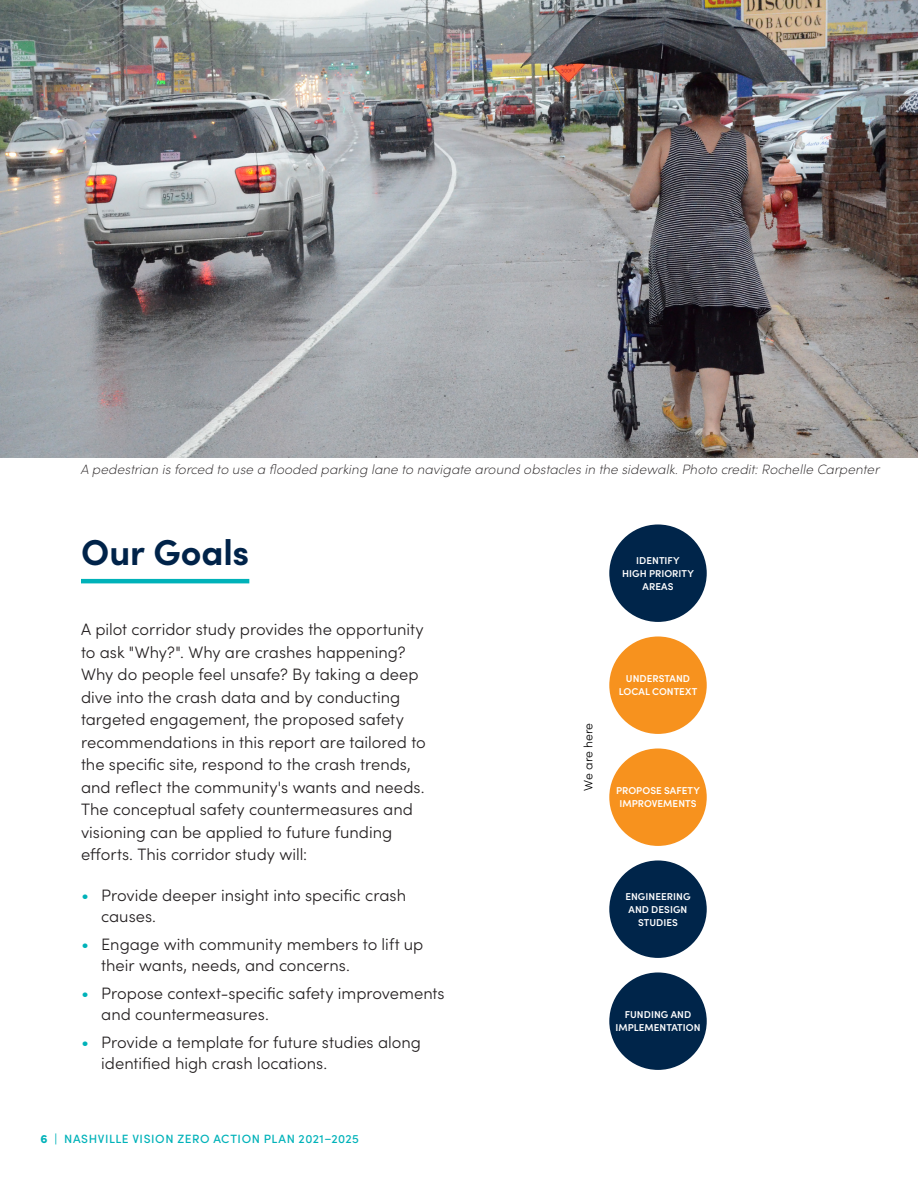
<style>
.page{position:relative;width:918px;height:1188px;background:#fff}
.page>*{position:absolute;margin:0;border:0;box-sizing:border-box;transform-origin:0 0}
.t1{font:700 36px "Sofia Pro";letter-spacing:-.005em;color:#002349}
.Body{font:300 16.5px/22.5px "Sofia Pro";color:#231f20}
.t2{font:italic 200 13.5px "Sofia Pro";letter-spacing:.01em;color:#231f20}
.t3{font:300 12.15px "Sofia Pro";letter-spacing:-.01em;color:#000}
.t4{font:500 12px "Sofia Pro";letter-spacing:.04em;color:#00b2b9}
.t5{font:600 9.9px/13.4px "Sofia Pro";letter-spacing:.005em;color:#fff;text-align:center}
.s1{font-size:18px;color:#00b2b9}
.s2{font-weight:900}
</style>
<div class="page">
<img style="left:0;top:0;width:918px;height:457px">
<hr style="left:81px;top:579px;width:168px;height:4px;background:#00b2b9">
<div style="left:609px;top:524px;width:98px;height:98px;background:#00254a;border-radius:50%"></div>
<div style="left:609px;top:636px;width:98px;height:98px;background:#f7921e;border-radius:50%"></div>
<div style="left:609px;top:748px;width:98px;height:98px;background:#f7921e;border-radius:50%"></div>
<div style="left:609px;top:860px;width:98px;height:98px;background:#00254a;border-radius:50%"></div>
<div style="left:609px;top:972px;width:98px;height:98px;background:#00254a;border-radius:50%"></div>
<p class="t2" style="left:81px;top:460px;width:800px">A pedestrian is forced to use a flooded parking lane to navigate around obstacles in the sidewalk. Photo credit: Rochelle Carpenter</p>
<h1 class="t1" style="left:81px;top:525px;width:170px">Our Goals</h1>
<p class="Body" style="left:81px;top:617px;width:346px">A pilot corridor study provides the opportunity to ask "Why?". Why are crashes happening?<br>Why do people feel unsafe? By taking a deep dive into the crash data and by conducting targeted engagement, the proposed safety recommendations in this report are tailored to the specific site, respond to the crash trends, and reflect the community's wants and needs.<br>The conceptual safety countermeasures and visioning can be applied to future funding efforts. This corridor study will:</p>
<p class="Body" style="left:101px;top:884px;width:306px;line-height:21px;text-indent:-20px"><span class="s1">•</span> Provide deeper insight into specific crash causes.</p>
<p class="Body" style="left:101px;top:933px;width:324px;line-height:21px;text-indent:-20px"><span class="s1">•</span> Engage with community members to lift up their wants, needs, and concerns.</p>
<p class="Body" style="left:101px;top:982px;width:345px;line-height:21px;text-indent:-20px"><span class="s1">•</span> Propose context-specific safety improvements and countermeasures.</p>
<p class="Body" style="left:101px;top:1030px;width:321px;line-height:21px;text-indent:-20px"><span class="s1">•</span> Provide a template for future studies along identified high crash locations.</p>
<p class="t4" style="left:40px;top:1130px;width:65px"><span class="s2">6</span> | NAS HVILLE</p>
<p class="t4" style="left:132px;top:1130px;width:8px">VISIO</p>
<p class="t4" style="left:165px;top:1130px;width:195px">N ZERO ACTIO N PLAN 2021–2025</p>
<p class="t5" style="left:622px;top:553px;width:73px">IDENTIFY<br>HIGH PRIORITY<br>AREAS</p>
<p class="t3" style="left:580px;top:791px;width:69px;rotate:-90deg">We are here</p>
<p class="t5" style="left:619px;top:671px;width:80px">UNDERSTAND<br>LOCAL CONTEXT</p>
<p class="t5" style="left:616px;top:783px;width:85px">PROPOSE SAFETY<br>IMPROVEMENTS</p>
<p class="t5" style="left:625px;top:889px;width:67px">ENGINEERING<br>AND DESIGN<br>STUDIES</p>
<p class="t5" style="left:615px;top:1007px;width:87px">FUNDING AND<br>IMPLEMENTATION</p>
</div>
